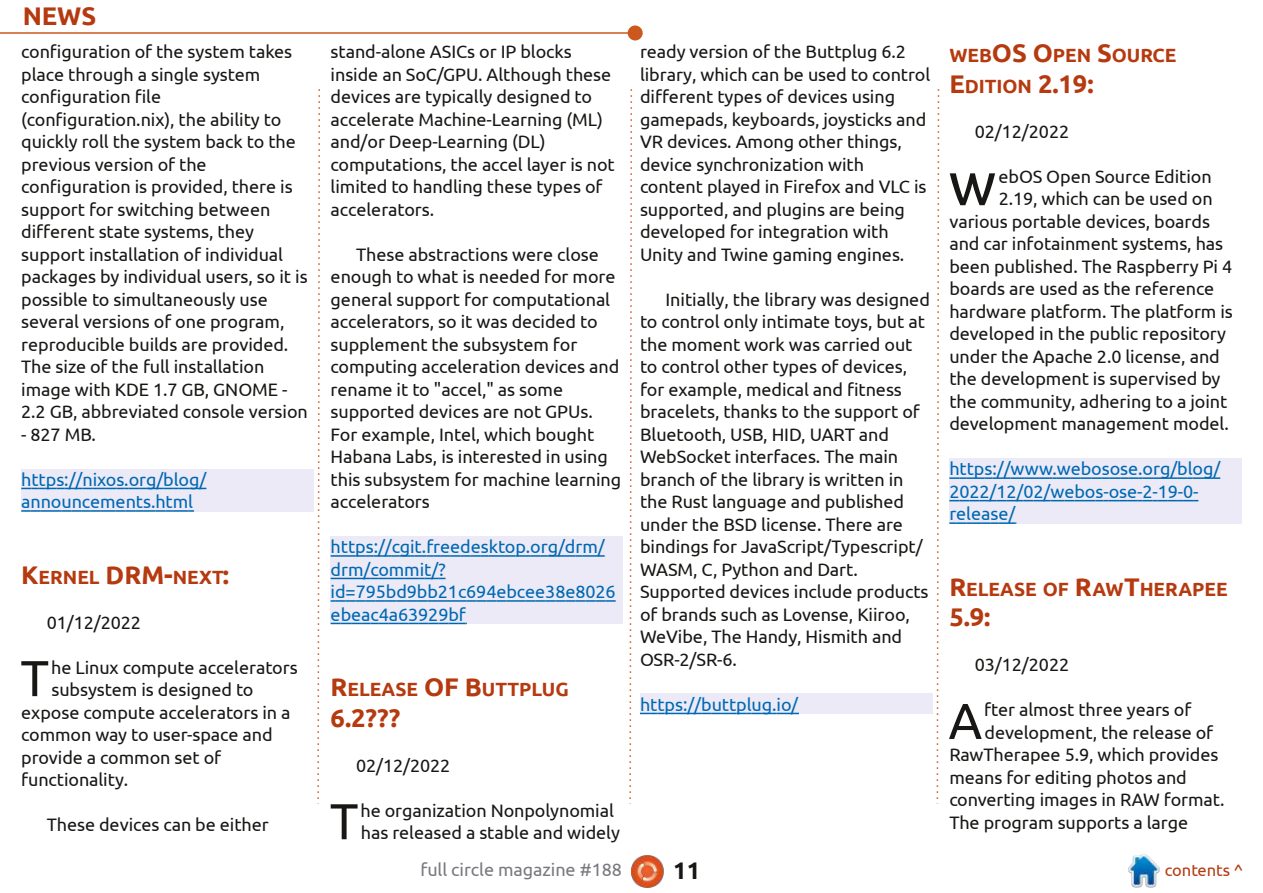
<style>
.page{position:relative;width:1263px;height:893px;background:#fff}
.page>*{position:absolute;margin:0;border:0;box-sizing:border-box;transform-origin:0 0}
.t1{font:61.2px "Ubuntu";color:#181715}
.t2{font:50.4px "Ubuntu";color:#181715}
.t3{font:700 25.5px "Ubuntu";color:#b53a10}
.t4{font:700 24px "Ubuntu";color:#181715}
.t5{font:700 19.2px "Ubuntu";color:#b53a10}
.t6{font:18px/22.5px "Ubuntu";letter-spacing:-.005em;color:#181715}
.t7{font:18px/22.5px "Ubuntu";letter-spacing:-.005em;color:#0068b2}
.t8{font:18px "Ubuntu";letter-spacing:-.005em;color:#79797f}
.t9{font:16.5px "Ubuntu";letter-spacing:-.005em;color:#b53a10}
.s1{font-size:25.5px}
.s2{font-size:19.2px}
</style>
<div class="page">
<img style="left:631px;top:855px;width:33px;height:33px">
<img style="left:1128px;top:855px;width:32px;height:32px">
<hr style="left:0;top:32px;width:635px;height:2px;background:#cd581e">
<div style="left:628px;top:25px;width:15px;height:15px;background:#cd581e;border-radius:50%"></div>
<svg style="left:629px;top:89px;width:4px;height:715px"></svg>
<svg style="left:317px;top:89px;width:3px;height:715px"></svg>
<svg style="left:936px;top:89px;width:4px;height:715px"></svg>
<div style="left:21px;top:469px;width:293px;height:42px;background:#ebeaf6"></div>
<div style="left:331px;top:536px;width:292px;height:88px;background:#ebeaf6"></div>
<div style="left:640px;top:694px;width:292px;height:20px;background:#ebeaf6"></div>
<div style="left:949px;top:458px;width:293px;height:66px;background:#ebeaf6"></div>
<svg style="left:21px;top:488px;width:185px;height:1px"></svg>
<svg style="left:21px;top:510px;width:173px;height:2px"></svg>
<svg style="left:331px;top:555px;width:274px;height:2px"></svg>
<svg style="left:331px;top:578px;width:114px;height:1px"></svg>
<svg style="left:331px;top:600px;width:285px;height:2px"></svg>
<svg style="left:331px;top:623px;width:136px;height:1px"></svg>
<svg style="left:640px;top:713px;width:159px;height:1px"></svg>
<svg style="left:949px;top:477px;width:271px;height:2px"></svg>
<svg style="left:949px;top:500px;width:249px;height:1px"></svg>
<svg style="left:949px;top:522px;width:67px;height:2px"></svg>
<h3 class="t3" style="left:23px;top:1px;width:75px">NEWS</h3>
<p class="t6" style="left:21px;top:40px;width:288px">configuration of the system takes place through a single system configuration file (configuration.nix), the ability to quickly roll the system back to the previous version of the configuration is provided, there is support for switching between different state systems, they support installation of individual packages by individual users, so it is possible to simultaneously use several versions of one program, reproducible builds are provided.<br>The size of the full installation image with KDE 1.7 GB, GNOME -<br>2.2 GB, abbreviated console version</p>
<p class="t6" style="left:21px;top:423px;width:76px">- 827 MB.</p>
<p class="t7" style="left:21px;top:468px;width:187px">https://nixos.org/blog/ announcements.html</p>
<p class="t5" style="left:21px;top:566px;width:209px"><span class="s1">K</span>ERNEL <span class="s1">DRM-</span>NEXT<span class="s1">:</span></p>
<p class="t6" style="left:47px;top:611px;width:96px">01/12/2022</p>
<h2 class="t2" style="left:21px;top:649px;width:30px">T</h2>
<p class="t6" style="left:51px;top:656px;width:248px">he Linux compute accelerators</p>
<p class="t6" style="left:51px;top:678px;width:204px">subsystem is designed to</p>
<p class="t6" style="left:21px;top:701px;width:271px">expose compute accelerators in a</p>
<p class="t6" style="left:21px;top:723px;width:253px">common way to user-space and</p>
<p class="t6" style="left:21px;top:746px;width:201px">provide a common set of</p>
<p class="t6" style="left:21px;top:768px;width:109px">functionality.</p>
<p class="t6" style="left:47px;top:813px;width:224px">These devices can be either</p>
<p class="t6" style="left:331px;top:40px;width:286px">stand-alone ASICs or IP blocks inside an SoC/GPU. Although these devices are typically designed to accelerate Machine-Learning (ML) and/or Deep-Learning (DL) computations, the accel layer is not limited to handling these types of accelerators.</p>
<p class="t6" style="left:331px;top:243px;width:292px;text-indent:26px">These abstractions were close enough to what is needed for more general support for computational accelerators, so it was decided to supplement the subsystem for computing acceleration devices and rename it to "accel," as some supported devices are not GPUs.<br>For example, Intel, which bought<br>Habana Labs, is interested in using this subsystem for machine learning accelerators</p>
<p class="t7" style="left:331px;top:535px;width:287px">https://cgit.freedesktop.org/drm/ drm/commit/? id=795bd9bb21c694ebcee38e8026 ebeac4a63929bf</p>
<p class="t5" style="left:331px;top:678px;width:240px"><span class="s1">R</span>ELEASE <span class="s1">OF B</span>UTTPLUG</p>
<h3 class="t3" style="left:331px;top:703px;width:71px">6.2???</h3>
<p class="t6" style="left:356px;top:754px;width:96px">02/12/2022</p>
<h2 class="t2" style="left:330px;top:792px;width:30px">T</h2>
<p class="t6" style="left:360px;top:799px;width:261px">he organization Nonpolynomial has released a stable and widely</p>
<p class="t6" style="left:640px;top:40px;width:292px">ready version of the Buttplug 6.2 library, which can be used to control different types of devices using gamepads, keyboards, joysticks and VR devices. Among other things, device synchronization with content played in Firefox and VLC is supported, and plugins are being developed for integration with Unity and Twine gaming engines.</p>
<p class="t6" style="left:640px;top:288px;width:291px;text-indent:26px">Initially, the library was designed to control only intimate toys, but at the moment work was carried out to control other types of devices, for example, medical and fitness bracelets, thanks to the support of<br>Bluetooth, USB, HID, UART and<br>WebSocket interfaces. The main branch of the library is written in the Rust language and published under the BSD license. There are bindings for JavaScript/Typescript/<br>WASM, C, Python and Dart.<br>Supported devices include products of brands such as Lovense, Kiiroo,<br>WeVibe, The Handy, Hismith and<br>OSR-2/SR-6.</p>
<p class="t7" style="left:640px;top:693px;width:159px">https://buttplug.io/</p>
<p class="t5" style="left:949px;top:44px;width:229px">WEB<span class="s1">OS O</span>PEN <span class="s1">S</span>OURCE</p>
<h3 class="t3" style="left:949px;top:69px;width:146px">E<span class="s2">DITION</span> 2.19:</h3>
<p class="t6" style="left:975px;top:120px;width:96px">02/12/2022</p>
<h1 class="t1" style="left:949px;top:148px;width:49px">w</h1>
<p class="t6" style="left:998px;top:165px;width:215px">ebOS Open Source Edition</p>
<p class="t6" style="left:999px;top:187px;width:216px">2.19, which can be used on</p>
<p class="t6" style="left:949px;top:210px;width:262px">various portable devices, boards</p>
<p class="t6" style="left:949px;top:232px;width:275px">and car infotainment systems, has</p>
<p class="t6" style="left:949px;top:255px;width:284px">been published. The Raspberry Pi 4</p>
<p class="t6" style="left:949px;top:277px;width:266px">boards are used as the reference</p>
<p class="t6" style="left:949px;top:300px;width:285px">hardware platform. The platform is</p>
<p class="t6" style="left:949px;top:322px;width:278px">developed in the public repository</p>
<p class="t6" style="left:949px;top:345px;width:272px">under the Apache 2.0 license, and</p>
<p class="t6" style="left:949px;top:367px;width:273px">the development is supervised by</p>
<p class="t6" style="left:949px;top:390px;width:279px">the community, adhering to a joint</p>
<p class="t6" style="left:949px;top:412px;width:281px">development management model.</p>
<p class="t7" style="left:949px;top:457px;width:272px">https://www.webosose.org/blog/<br>2022/12/02/webos-ose-2-19-0- release/</p>
<p class="t5" style="left:949px;top:578px;width:280px"><span class="s1">R</span>ELEASE OF <span class="s1">R</span>AW<span class="s1">T</span>HERAPEE</p>
<h3 class="t3" style="left:949px;top:603px;width:43px">5.9:</h3>
<p class="t6" style="left:975px;top:653px;width:96px">03/12/2022</p>
<h2 class="t2" style="left:949px;top:692px;width:35px">A</h2>
<p class="t6" style="left:984px;top:698px;width:209px">fter almost three years of</p>
<p class="t6" style="left:984px;top:721px;width:230px">development, the release of</p>
<p class="t6" style="left:949px;top:743px;width:271px">RawTherapee 5.9, which provides</p>
<p class="t6" style="left:949px;top:766px;width:239px">means for editing photos and</p>
<p class="t6" style="left:949px;top:788px;width:277px">converting images in RAW format.</p>
<p class="t6" style="left:949px;top:811px;width:240px">The program supports a large</p>
<p class="t8" style="left:420px;top:859px;width:203px">full circle magazine #188</p>
<h3 class="t4" style="left:673px;top:857px;width:29px">11</h3>
<p class="t9" style="left:1165px;top:860px;width:80px">contents ^</p>
</div>
